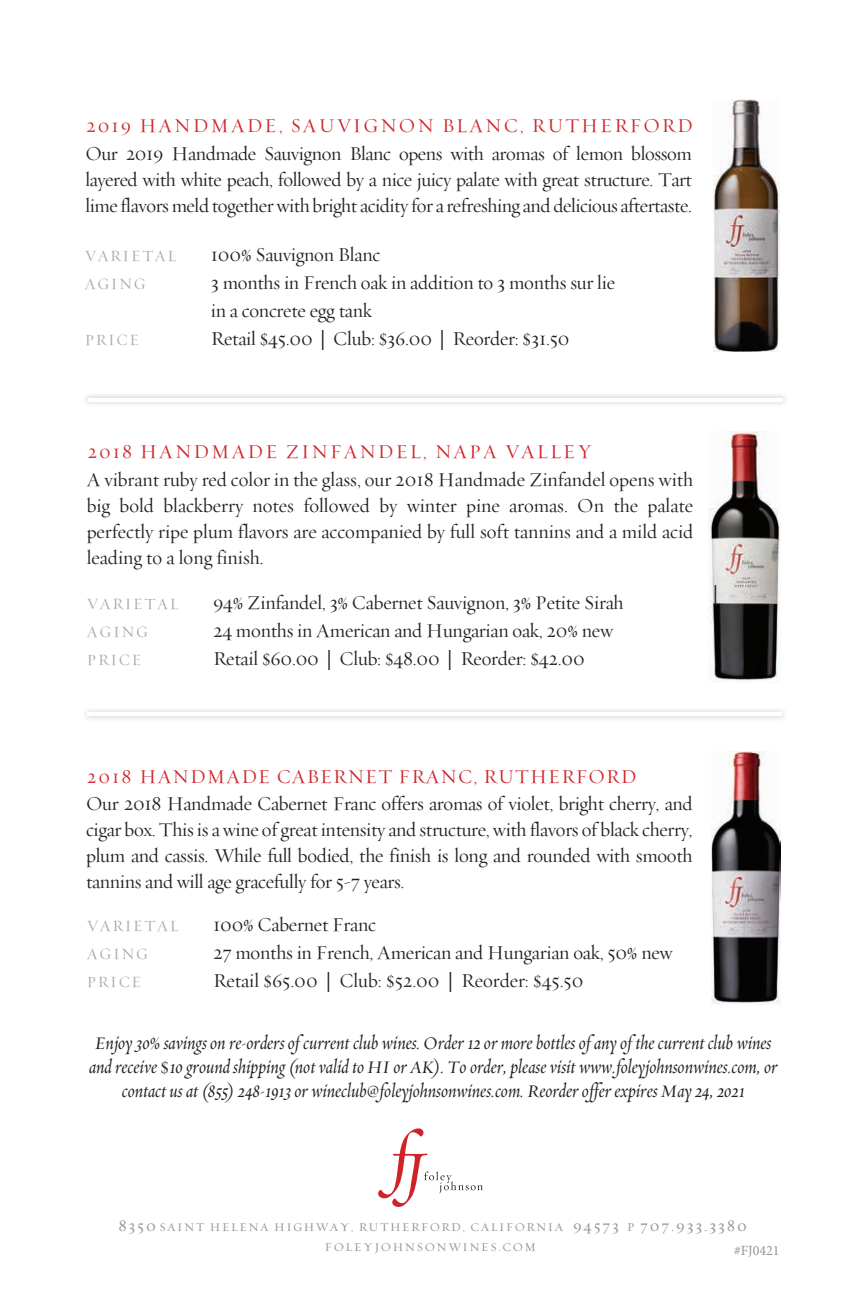
<style>
.page{position:relative;width:864px;height:1296px;background:#fff}
.page>*{position:absolute;margin:0;border:0;box-sizing:border-box;transform-origin:0 0}
.t1{font:20px/26px "Requiem Display HTF Roman";letter-spacing:-.01em;color:#231f20}
.t2{font:20px/24px "Requiem Display HTF Italic";color:#231f20;text-align:center}
.t3{font:20px "Requiem Display HTF Roman";letter-spacing:.1em;color:#cf232a}
.t4{font:20px "Requiem Display HTF Roman";letter-spacing:.055em;color:#cf232a}
.t5{font:20px "Myriad";color:#231f20}
.t6{font:16px/28px "Requiem Display HTF Roman";letter-spacing:.1em;color:#a8a9ad}
.t7{font:14px "Minion Pro";color:#939598}
.t8{font:12px "Requiem Text HTF Small Caps";letter-spacing:.115em;color:#939598}
.s1{font-family:"Myriad"}
.s2{font-size:16px}
</style>
<div class="page">
<svg style="left:378px;top:1128px;width:105px;height:79px"></svg>
<img style="left:713px;top:99px;width:66px;height:253px">
<img style="left:712px;top:752px;width:68px;height:253px">
<img style="left:709px;top:431px;width:71px;height:252px">
<p class="t3" style="left:86px;top:114px;width:608px">2019 HANDMADE, SAUVIGNON BLANC, RUTHERFORD</p>
<p class="t1" style="left:85px;top:141px;width:608px;text-align:justify">Our 2019 Handmade Sauvignon Blanc opens with aromas of lemon blossom layered with white peach, followed by a nice juicy palate with great structure. Tart lime flavors meld together with bright acidity for a refreshing and delicious aftertaste.</p>
<p class="t6" style="left:85px;top:242px;width:93px">VARIETAL<br>AGING</p>
<p class="t6" style="left:85px;top:326px;width:56px">PRICE</p>
<p class="t1" style="left:211px;top:241px;width:406px;line-height:28px">100% Sauvignon Blanc<br>3 months in French oak in addition to 3 months sur lie in a concrete egg tank<br>Retail $45.00 <span class="s1">|</span> Club: $36.00 <span class="s1">|</span> Reorder: $31.50</p>
<p class="t3" style="left:88px;top:440px;width:506px">2018 HANDMADE ZINFANDEL, NAPA VALLEY</p>
<p class="t1" style="left:87px;top:467px;width:608px;text-align:justify">A vibrant ruby red color in the glass, our 2018 Handmade Zinfandel opens with big bold blackberry notes followed by winter pine aromas. On the palate perfectly ripe plum flavors are accompanied by full soft tannins and a mild acid leading to a long finish.</p>
<p class="t6" style="left:87px;top:590px;width:93px">VARIETAL<br>AGING<br>PRICE</p>
<p class="t1" style="left:213px;top:589px;width:412px;line-height:28px">94% Zinfandel, 3% Cabernet Sauvignon, 3% Petite Sirah<br>24 months in American and Hungarian oak, 20% new<br>Retail $60.00 <span class="s1">|</span> Club: $48.00 <span class="s1">|</span> Reorder: $42.00</p>
<p class="t5" style="left:713px;top:583px;width:6px">|</p>
<p class="t4" style="left:87px;top:765px;width:551px">2018 HANDMADE CABERNET FRANC, RUTHERFORD</p>
<p class="t1" style="left:86px;top:791px;width:608px;text-align:justify">Our 2018 Handmade Cabernet Franc offers aromas of violet, bright cherry, and cigar box. This is a wine of great intensity and structure, with flavors of black cherry, plum and cassis. While full bodied, the finish is long and rounded with smooth tannins and will age gracefully for 5-7 years.</p>
<p class="t6" style="left:87px;top:913px;width:93px">VARIETAL<br>AGING<br>PRICE</p>
<p class="t1" style="left:213px;top:912px;width:461px;line-height:28px">100% Cabernet Franc<br>27 months in French, American and Hungarian oak, 50% new<br>Retail $65.00 <span class="s1">|</span> Club: $52.00 <span class="s1">|</span> Reorder: $45.50</p>
<p class="t2" style="left:89px;top:1033px;width:690px">Enjoy 30% savings on re-orders of current club wines. Order 12 or more bottles of any of the current club wines and receive $10 ground shipping (not valid to HI or AK). To order, please visit www.foleyjohnsonwines.com, or contact us at (855)248-1913 or wineclub@foleyjohnsonwines.com. Reorder offer expires May 24, 2021</p>
<p class="t8" style="left:118px;top:1220px;width:630px"><span class="s2">8350</span> SAINT HELENA HIGHWAY, RUTHERFORD, CALIFORNIA <span class="s2">94573</span> P <span class="s2">707.933.3380</span></p>
<p class="t8" style="left:325px;top:1240px;width:213px">FOLEYJOHNSONWINES.COM</p>
<p class="t7" style="left:734px;top:1241px;width:47px">#FJ0421</p>
</div>
